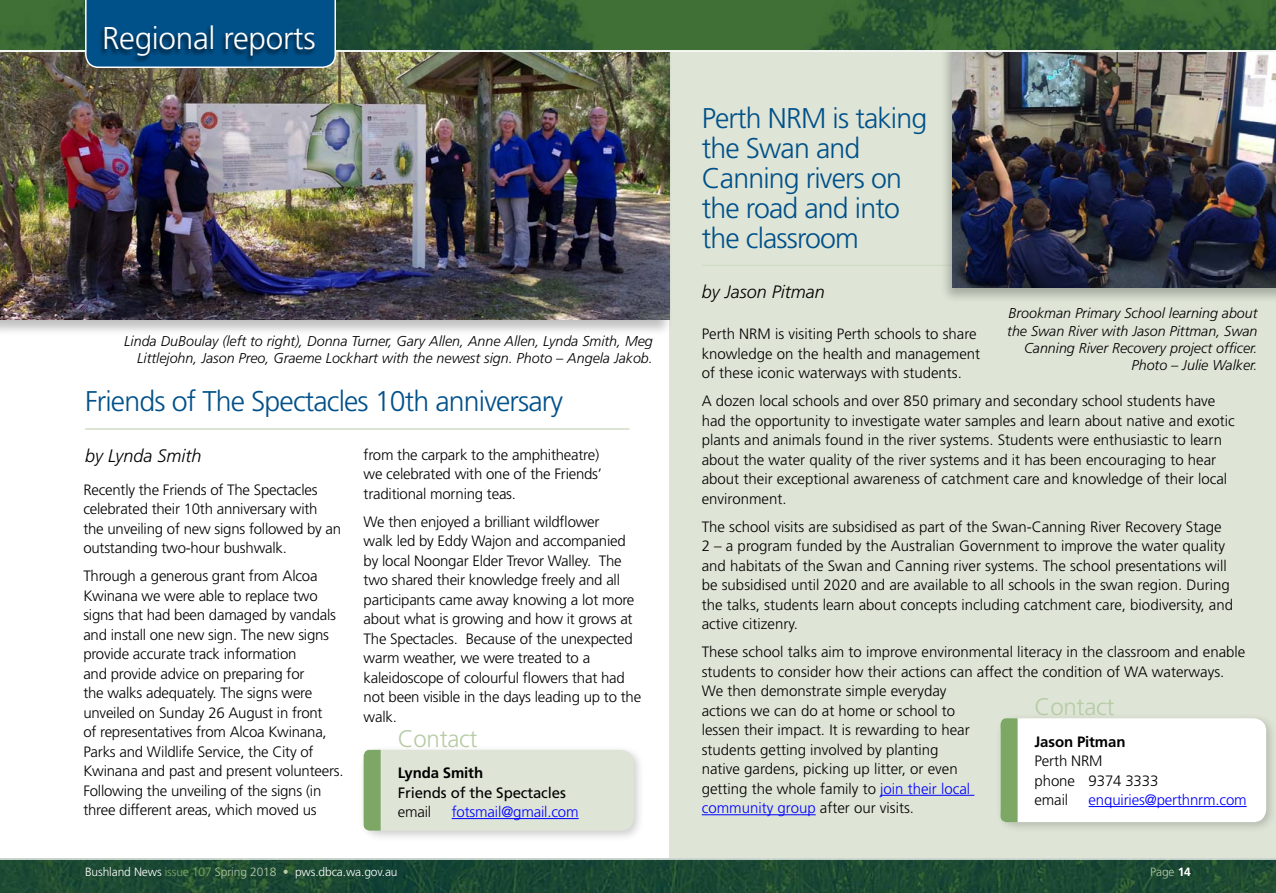
<style>
.page{position:relative;width:1276px;height:893px;background:#fff}
.page>*{position:absolute;margin:0;border:0;box-sizing:border-box;transform-origin:0 0}
.t1{font:300 31.5px "Frutiger";letter-spacing:-.01em;color:#fff}
.t2{font:300 28.5px/30px "Frutiger";letter-spacing:-.03em;color:#005089}
.t3{font:300 24px "Frutiger";letter-spacing:-.01em;color:#b7cba7}
.t4{font:italic 300 18px "Frutiger";color:#000}
.t5{font:300 15px/19.5px "Frutiger";color:#000}
.t6{font:300 15px "Frutiger";letter-spacing:-.01em;color:#00f}
.t7{font:15px "Frutiger";letter-spacing:-.01em;color:#000}
.t8{font:700 15px "Frutiger";letter-spacing:-.01em;color:#000}
.t9{font:italic 300 14.25px/17.2px "Frutiger";color:#000;text-align:right}
.t10{font:300 12px "Frutiger";letter-spacing:-.01em;color:#fff}
.t11{font:300 12px "Frutiger";color:#b7cba7}
.s1{color:#00f}
.s2{color:#7ca765}
.s3{color:#b7cba7}
.s4{font-weight:700;color:#fff}
</style>
<div class="page">
<div style="left:670px;top:19px;width:606px;height:874px;background:#dee5d6"></div>
<hr style="left:702px;top:265px;width:281px;height:1px;background:#d1dcc6">
<hr style="left:880px;top:795px;width:94px;height:1px;background:#00f">
<hr style="left:702px;top:814px;width:113px;height:1px;background:#00f">
<div style="left:0;top:0;width:674px;height:336px;background:#000;opacity:.25"></div>
<img style="left:0;top:52px;width:669px;height:268px">
<div style="left:939px;top:32px;width:337px;height:272px;background:#000;opacity:.25"></div>
<img style="left:952px;top:52px;width:324px;height:236px">
<hr style="left:85px;top:428px;width:544px;height:2px;background:#d1dcc6">
<div style="left:358px;top:744px;width:287px;height:98px;background:#000;opacity:.2"></div>
<div style="left:364px;top:750px;width:270px;height:81px;background:#dee5d6;border-radius:13px"></div>
<svg style="left:364px;top:750px;width:17px;height:81px"></svg>
<hr style="left:452px;top:818px;width:126px;height:1px;background:#00f">
<div style="left:995px;top:713px;width:281px;height:120px;background:#000;opacity:.2"></div>
<div style="left:1000px;top:718px;width:266px;height:104px;background:#fff;border-radius:13px"></div>
<svg style="left:1000px;top:718px;width:17px;height:104px;background:#80a96a"></svg>
<hr style="left:1088px;top:806px;width:158px;height:1px;background:#00f">
<img style="left:0;top:860px;width:1276px;height:33px">
<hr style="left:0;top:858px;width:1276px;height:2px;background:#fff">
<img style="left:0;top:0;width:1276px;height:50px">
<hr style="left:0;top:50px;width:1276px;height:2px;background:#fff">
<svg style="left:84px;top:0;width:253px;height:69px;background:#145b8d"></svg>
<div style="left:99px;top:25px;width:217px;height:38px;background:#000;opacity:.75"></div>
<h1 class="t1" style="left:102px;top:20px;width:215px">Regional reports</h1>
<p class="t9" style="left:124px;top:333px;width:530px">Linda DuBoulay (left to right), Donna Turner, Gary Allen, Anne Allen, Lynda Smith, Meg<br>Littlejohn, Jason Preo, Graeme Lockhart with the newest sign. Photo – Angela Jakob.</p>
<h2 class="t2" style="left:85px;top:387px;width:479px">Friends of The Spectacles 10th anniversary</h2>
<p class="t4" style="left:85px;top:445px;width:118px">by Lynda Smith</p>
<p class="t5" style="left:364px;top:445px;width:240px">from the carpark to the amphitheatre) we celebrated with one of the Friends’ traditional morning teas.</p>
<p class="t5" style="left:364px;top:512px;width:279px">We then enjoyed a brilliant wildflower<br>walk led by Eddy Wajon and accompanied by local Noongar Elder Trevor Walley. The two shared their knowledge freely and all participants came away knowing a lot more about what is growing and how it grows at The Spectacles. Because of the unexpected warm weather, we were treated to a kaleidoscope of colourful flowers that had not been visible in the days leading up to the walk.</p>
<p class="t5" style="left:83px;top:480px;width:259px">Recently the Friends of The Spectacles celebrated their 10th anniversary with the unveiling of new signs followed by an outstanding two-hour bushwalk.</p>
<p class="t5" style="left:83px;top:566px;width:262px">Through a generous grant from Alcoa Kwinana we were able to replace two signs that had been damaged by vandals and install one new sign. The new signs provide accurate track information<br>and provide advice on preparing for<br>the walks adequately. The signs were unveiled on Sunday 26 August in front<br>of representatives from Alcoa Kwinana, Parks and Wildlife Service, the City of Kwinana and past and present volunteers.<br>Following the unveiling of the signs (in three different areas, which moved us</p>
<h3 class="t3" style="left:398px;top:725px;width:81px">Contact</h3>
<p class="t8" style="left:398px;top:764px;width:87px">Lynda Smith</p>
<p class="t7" style="left:398px;top:783px;width:170px">Friends of the Spectacles</p>
<p class="t5" style="left:398px;top:802px;width:35px">email</p>
<p class="t6" style="left:452px;top:803px;width:128px">fotsmail@gmail.com</p>
<h2 class="t2" style="left:702px;top:103px;width:227px">Perth NRM is taking the Swan and<br>Canning rivers on the road and into the classroom</h2>
<p class="t4" style="left:702px;top:282px;width:125px">by Jason Pitman</p>
<p class="t5" style="left:702px;top:324px;width:280px">Perth NRM is visiting Perth schools to share knowledge on the health and management of these iconic waterways with students.</p>
<p class="t5" style="left:702px;top:391px;width:534px">A dozen local schools and over 850 primary and secondary school students have had the opportunity to investigate water samples and learn about native and exotic plants and animals found in the river systems. Students were enthusiastic to learn about the water quality of the river systems and it has been encouraging to hear about their exceptional awareness of catchment care and knowledge of their local environment.</p>
<p class="t5" style="left:702px;top:517px;width:533px">The school visits are subsidised as part of the Swan-Canning River Recovery Stage 2 – a program funded by the Australian Government to improve the water quality and habitats of the Swan and Canning river systems. The school presentations will be subsidised until 2020 and are available to all schools in the swan region. During the talks, students learn about concepts including catchment care, biodiversity, and active citizenry.</p>
<p class="t5" style="left:702px;top:643px;width:545px">These school talks aim to improve environmental literacy in the classroom and enable students to consider how their actions can affect the condition of WA waterways.<br>We then demonstrate simple everyday<br>actions we can do at home or school to<br>lessen their impact. It is rewarding to hear<br>students getting involved by planting<br>native gardens, picking up litter, or even<br>getting the whole family to <span class="s1">join their local<br>community group</span> after our visits.</p>
<p class="t9" style="left:1007px;top:305px;width:252px">Brookman Primary School learning about the Swan River with Jason Pittman, Swan Canning River Recovery project officer.<br>Photo – Julie Walker.</p>
<h3 class="t3" style="left:1034px;top:693px;width:81px">Contact</h3>
<p class="t8" style="left:1034px;top:732px;width:92px">Jason Pitman</p>
<p class="t5" style="left:1034px;top:751px;width:125px">Perth NRM<br>phone 9374 3333 email</p>
<p class="t6" style="left:1088px;top:791px;width:160px">enquiries@perthnrm.com</p>
<p class="t10" style="left:85px;top:865px;width:314px">Bushland News <span class="s2">issue 107</span> <span class="s3">Spring 2018 •</span> pws.dbca.wa.gov.au</p>
<p class="t11" style="left:1150px;top:865px;width:42px">Page <span class="s4">14</span></p>
</div>
